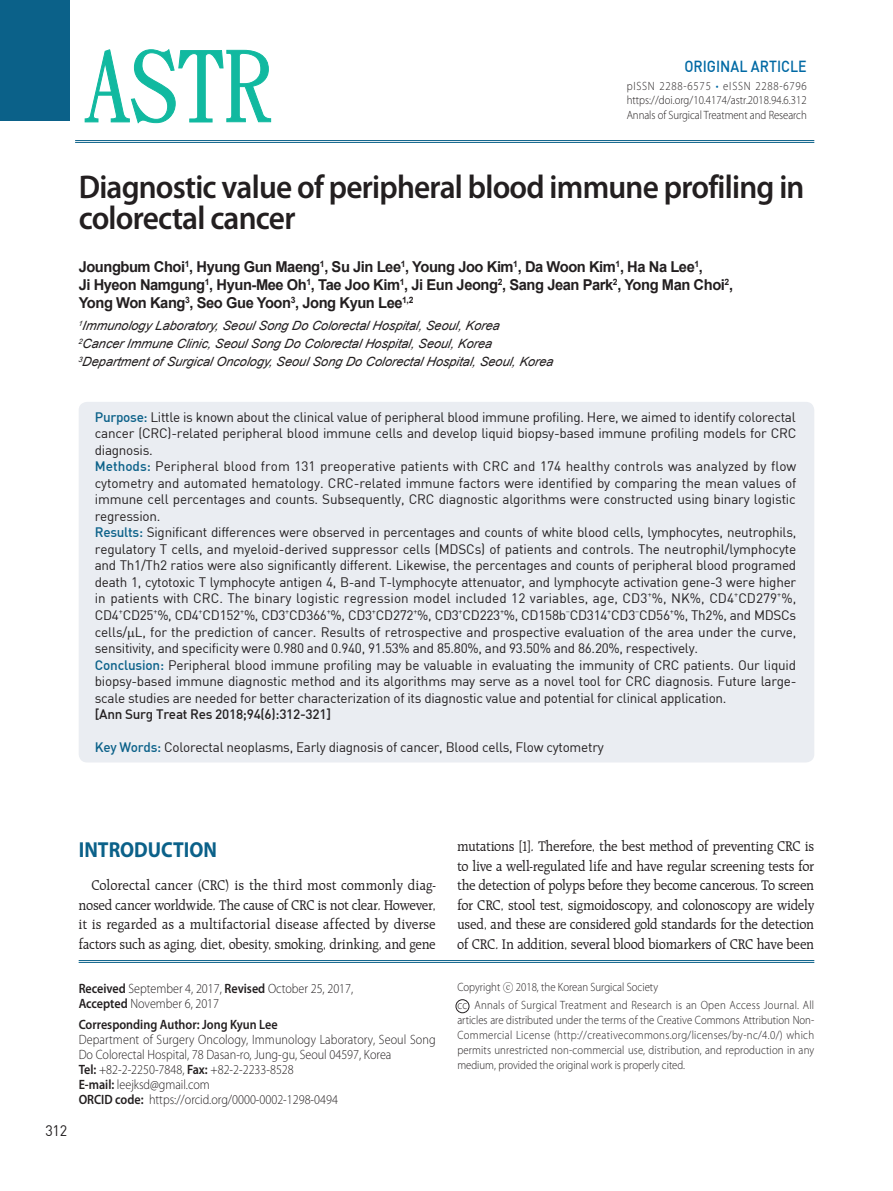
<style>
.page{position:relative;width:893px;height:1191px;background:#fff}
.page>*{position:absolute;margin:0;border:0;box-sizing:border-box;transform-origin:0 0}
.t1{font:600 33px/31.5px "Myriad Pro";letter-spacing:-.025em;color:#231f20;scale:.95 1}
.t2{font:700 21.75px "Myriad Pro";color:#0b6189;scale:.9 1}
.t3{font:15.75px "Dinmed";color:#0069a4;scale:.9 1}
.t4{font:15px/19.5px "Raleigh BT";letter-spacing:-.02em;color:#231f20;text-align:justify;scale:.94 1}
.t5{font:700 15px/18px "Arial";letter-spacing:-.03em;color:#231f20}
.t6{font:15px "Dinreg";color:#231f20;scale:.95 1}
.t7{font:13.5px/16.5px "Dinreg";letter-spacing:-.015em;color:#231f20}
.t8{font:300 13.5px/15px "Myriad Pro";color:#231f20;scale:.9 1}
.t9{font:13.5px "Dinmed";letter-spacing:-.02em;color:#231f20}
.t10{font:600 13.5px "Myriad Pro";color:#231f20;scale:.9 1}
.t11{font:italic 12.75px/18px "Arial";color:#231f20}
.t12{font:300 12px/15px "Myriad Pro";color:#231f20;text-align:justify;scale:.9 1}
.t13{font:300 12px/18px "Myriad Pro";letter-spacing:.025em;color:#231f20;scale:.9 1}
.t14{font:7.8px "Dinreg";color:#231f20}
.s1{font-size:12.45px;color:#0069a4}
.s2{font-family:"Dinmed";color:#0b6189}
.s3{font-weight:600}
.s4{font-family:"Ymjo 420";font-weight:400}
</style>
<div class="page">
<svg style="left:84px;top:49px;width:188px;height:75px"></svg>
<hr style="left:75px;top:140px;width:739px;height:1px;background:#0b6189">
<hr style="left:75px;top:142px;width:739px;height:1px;background:#0b6189">
<div style="left:0;top:0;width:70px;height:121px;background:#0b6189"></div>
<hr style="left:79px;top:960px;width:735px;height:1px;background:#0b6189">
<hr style="left:79px;top:962px;width:735px;height:1px;background:#0b6189">
<div style="left:456px;top:999px;width:13px;height:14px;border:1px solid #231f20;border-radius:50%"></div>
<div style="left:79px;top:402px;width:735px;height:360px;background:#eaedf2;border-radius:9px"></div>
<p class="t3" style="left:684px;top:56px;width:138px">ORIGINAL ARTICLE</p>
<p class="t12" style="left:627px;top:78px;width:202px">pISSN 2288-6575 <span class="s1">•</span> eISSN 2288-6796 https://doi.org/10.4174/astr.2018.94.6.312<br>Annals of Surgical Treatment and Research</p>
<h1 class="t1" style="left:79px;top:170px;width:766px">Diagnostic value of peripheral blood immune profiling in colorectal cancer</h1>
<p class="t5" style="left:79px;top:258px;width:656px">Joungbum Choi<sup>1</sup>, Hyung Gun Maeng<sup>1</sup>, Su Jin Lee<sup>1</sup>, Young Joo Kim<sup>1</sup>, Da Woon Kim<sup>1</sup>, Ha Na Lee<sup>1</sup>,<br>Ji Hyeon Namgung<sup>1</sup>, Hyun-Mee Oh<sup>1</sup>, Tae Joo Kim<sup>1</sup>, Ji Eun Jeong<sup>2</sup>, Sang Jean Park<sup>2</sup>, Yong Man Choi<sup>2</sup>,<br>Yong Won Kang<sup>3</sup>, Seo Gue Yoon<sup>3</sup>, Jong Kyun Lee<sup>1,2</sup></p>
<p class="t11" style="left:78px;top:317px;width:479px"><sup>1</sup>Immunology Laboratory,Seoul Song Do Colorectal Hospital,Seoul,Korea<br><sup>2</sup>Cancer Immune Clinic,Seoul Song Do Colorectal Hospital,Seoul,Korea<br><sup>3</sup>Department of Surgical Oncology,Seoul Song Do Colorectal Hospital,Seoul,Korea</p>
<p class="t7" style="left:95px;top:408px;width:703px"><span class="s2">Purpose:</span> Little is known about the clinical value of peripheral blood immune profiling. Here, we aimed to identify colorectal cancer (CRC)-related peripheral blood immune cells and develop liquid biopsy-based immune profiling models for CRC diagnosis.<br><span class="s2">Methods:</span> Peripheral blood from 131 preoperative patients with CRC and 174 healthy controls was analyzed by flow cytometry and automated hematology. CRC-related immune factors were identified by comparing the mean values of immune cell percentages and counts. Subsequently, CRC diagnostic algorithms were constructed using binary logistic regression.<br><span class="s2">Results:</span> Significant differences were observed in percentages and counts of white blood cells, lymphocytes, neutrophils, regulatory T cells, and myeloid-derived suppressor cells (MDSCs) of patients and controls. The neutrophil/lymphocyte and Th1/Th2 ratios were also significantly different. Likewise, the percentages and counts of peripheral blood programed death 1, cytotoxic T lymphocyte antigen 4, B-and T-lymphocyte attenuator, and lymphocyte activation gene-3 were higher in patients with CRC. The binary logistic regression model included 12 variables, age, CD3 %, NK%, CD4 CD279 %,</p>
<p class="t14" style="left:648px;top:589px;width:6px">+</p>
<p class="t14" style="left:734px;top:589px;width:6px">+</p>
<p class="t14" style="left:777px;top:589px;width:6px">+</p>
<p class="t7" style="left:95px;top:606px;width:703px">CD4 CD25 %, CD4 CD152 %, CD3 CD366 %, CD3 CD272 %, CD3 CD223 %, CD158b CD314 CD3 CD56 %, Th2%, and MDSCs</p>
<p class="t14" style="left:119px;top:606px;width:6px">+</p>
<p class="t14" style="left:153px;top:606px;width:6px">+</p>
<p class="t14" style="left:199px;top:606px;width:6px">+</p>
<p class="t14" style="left:240px;top:606px;width:6px">+</p>
<p class="t14" style="left:285px;top:606px;width:6px">+</p>
<p class="t14" style="left:327px;top:606px;width:6px">+</p>
<p class="t14" style="left:372px;top:606px;width:6px">+</p>
<p class="t14" style="left:413px;top:606px;width:6px">+</p>
<p class="t14" style="left:459px;top:606px;width:6px">+</p>
<p class="t14" style="left:500px;top:606px;width:6px">+</p>
<p class="t14" style="left:566px;top:606px;width:6px">–</p>
<p class="t14" style="left:607px;top:606px;width:6px">+</p>
<p class="t14" style="left:635px;top:606px;width:6px">–</p>
<p class="t14" style="left:670px;top:606px;width:6px">+</p>
<p class="t7" style="left:95px;top:623px;width:703px">cells/ L, for the prediction of cancer. Results of retrospective and prospective evaluation of the area under the curve, sensitivity, and specificity were 0.980 and 0.940, 91.53% and 85.80%, and 93.50% and 86.20%, respectively.<br><span class="s2">Conclusion:</span> Peripheral blood immune profiling may be valuable in evaluating the immunity of CRC patients. Our liquid biopsy-based immune diagnostic method and its algorithms may serve as a novel tool for CRC diagnosis. Future large&shy;scale studies are needed for better characterization of its diagnostic value and potential for clinical application.</p>
<p class="t9" style="left:95px;top:705px;width:238px">[Ann Surg Treat Res 2018;94(6):312-321]</p>
<p class="t7" style="left:95px;top:738px;width:510px"><span class="s2">Key Words:</span> Colorectal neoplasms, Early diagnosis of cancer, Blood cells, Flow cytometry</p>
<p class="t6" style="left:46px;top:1121px;width:24px">312</p>
<h2 class="t2" style="left:79px;top:835px;width:155px">INTRODUCTION</h2>
<p class="t4" style="left:79px;top:875px;width:382px;text-indent:13px">Colorectal cancer (CRC) is the third most commonly diag&shy;nosed cancer worldwide. The cause of CRC is not clear. However, it is regarded as a multifactorial disease affected by diverse factors such as aging, diet, obesity, smoking, drinking, and gene</p>
<p class="t8" style="left:79px;top:981px;width:307px"><span class="s3">Received</span> September 4, 2017, <span class="s3">Revised</span> October 25, 2017,<br><span class="s3">Accepted</span> November 6, 2017</p>
<p class="t10" style="left:79px;top:1015px;width:223px">Corresponding Author: Jong Kyun Lee</p>
<p class="t8" style="left:79px;top:1032px;width:398px">Department of Surgery Oncology, Immunology Laboratory, Seoul Song Do Colorectal Hospital, 78 Dasan-ro, Jung-gu, Seoul 04597, Korea<br><span class="s3">Tel:</span> +82-2-2250-7848, <span class="s3">Fax:</span> +82-2-2233-8528<br><span class="s3">E-mail:</span> leejksd@gmail.com<br><span class="s3">ORCID code:</span> https://orcid.org/0000-0002-1298-0494</p>
<p class="t4" style="left:457px;top:836px;width:382px">mutations [1]. Therefore, the best method of preventing CRC is to live a well-regulated life and have regular screening tests for the detection of polyps before they become cancerous. To screen for CRC, stool test, sigmoidoscopy, and colonoscopy are widely used, and these are considered gold standards for the detection of CRC. In addition, several blood biomarkers of CRC have been</p>
<p class="t13" style="left:457px;top:978px;width:398px">Copyright <span class="s4">ⓒ</span> 2018, the Korean Surgical Society<br>cc Annals of Surgical Treatment and Research is an Open Access Journal. All</p>
<p class="t12" style="left:457px;top:1013px;width:398px">articles are distributed under the terms of the Creative Commons Attribution Non-Commercial License (http://creativecommons.org/licenses/by-nc/4.0/) which permits unrestricted non-commercial use, distribution, and reproduction in any medium, provided the original work is properly cited.</p>
</div>
